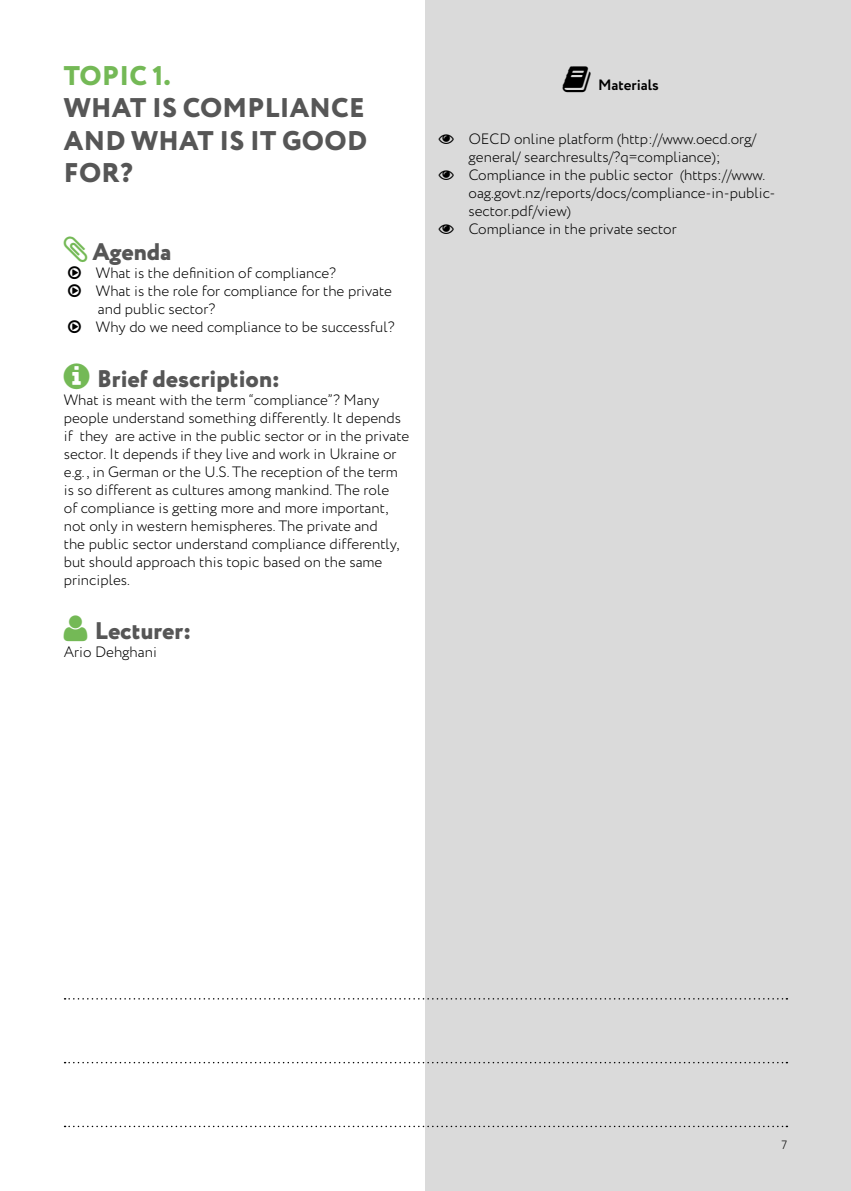
<style>
.page{position:relative;width:851px;height:1191px;background:#fff}
.page>*{position:absolute;margin:0;border:0;box-sizing:border-box;transform-origin:0 0}
.t1{font:800 27px/32.4px "Circe";letter-spacing:.01em;color:#565656;text-align:justify}
.t2{font:800 27px "Circe";color:#74b956}
.t3{font:800 24px "Circe";color:#565656}
.t4{font:300 15px/18px "Circe";color:#000}
.t5{font:700 15px "Circe";color:#000}
.t6{font:300 12px "Circe";color:#000}
</style>
<div class="page">
<div style="left:425px;top:0;width:425px;height:1191px;background:#dadada"></div>
<svg style="left:65px;top:1061px;width:722px;height:2px"></svg>
<svg style="left:65px;top:998px;width:722px;height:1px"></svg>
<svg style="left:65px;top:1125px;width:722px;height:2px"></svg>
<h1 class="t2" style="left:64px;top:57px;width:108px">TOPIC 1.</h1>
<h1 class="t1" style="left:64px;top:93px;width:304px">WHAT IS COMPLIANCE AND WHAT IS IT GOOD FOR?</h1>
<h2 class="t3" style="left:92px;top:236px;width:80px">AGENDA</h2>
<p class="t4" style="left:96px;top:265px;width:300px">What is the definition of compliance?<br>What is the role for compliance for the private and public sector?<br>Why do we need compliance to be successful?</p>
<h2 class="t3" style="left:97px;top:362px;width:184px">BRIEF DESCRIPTION:</h2>
<p class="t4" style="left:64px;top:391px;width:347px">What is meant with the term “compliance”? Many people understand something differently. It depends if they are active in the public sector or in the private sector. It depends if they live and work in Ukraine or e.g. , in German or the U.S. The reception of the term is so different as cultures among mankind. The role<br>of compliance is getting more and more important, not only in western hemispheres. The private and<br>the public sector understand compliance differently, but should approach this topic based on the same principles.</p>
<h2 class="t3" style="left:95px;top:614px;width:98px">LECTURER:</h2>
<p class="t4" style="left:64px;top:643px;width:95px">Ario Dehghani</p>
<p class="t5" style="left:598px;top:74px;width:62px">M aterials</p>
<p class="t4" style="left:468px;top:130px;width:308px">OECD online platform (http://www.oecd.org/ general/ searchresults/?q=compliance); Compliance in the public sector (https://www. oag.govt.nz/reports/docs/compliance-in-public&shy;sector.pdf/view)<br>Compliance in the private sector</p>
<p class="t6" style="left:781px;top:1137px;width:7px">7</p>
</div>
